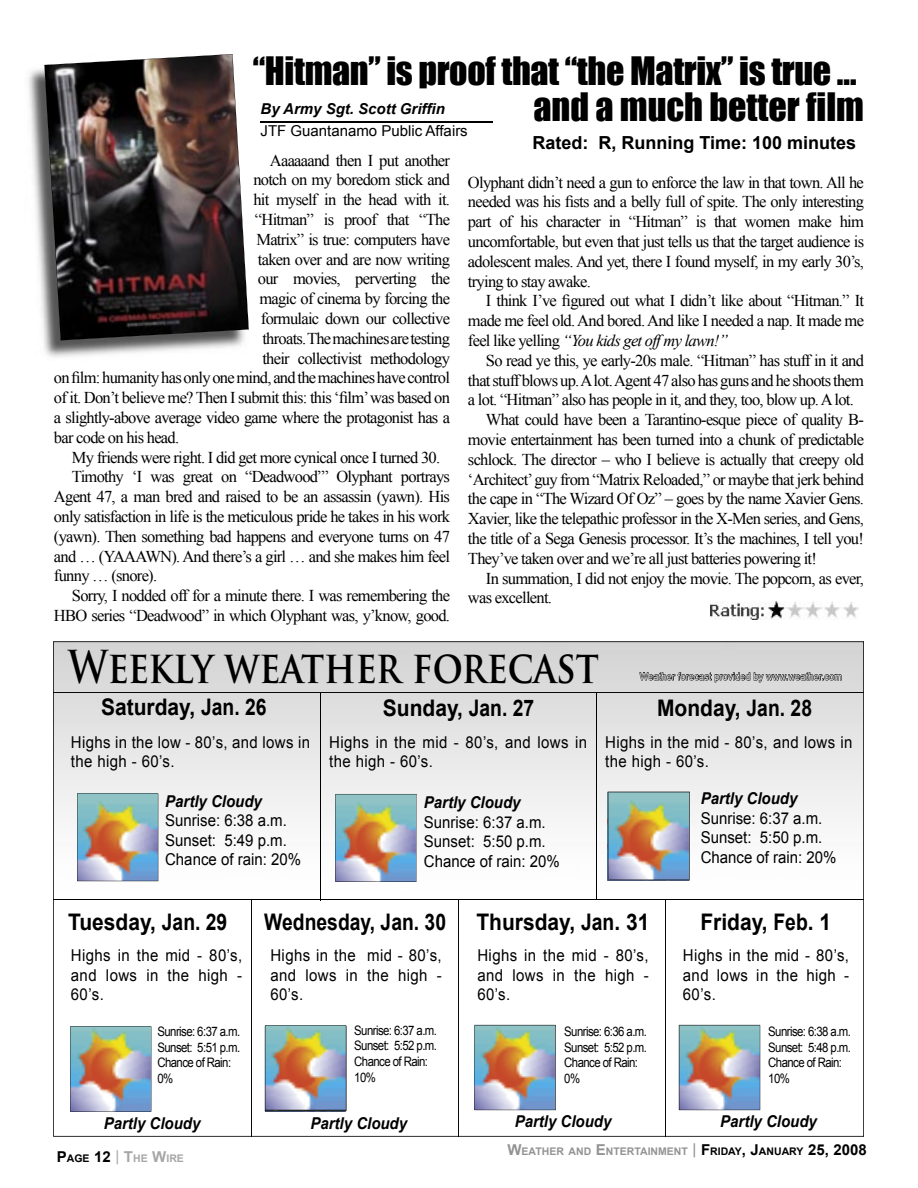
<style>
.page{position:relative;width:918px;height:1188px;background:#fff}
.page>*{position:absolute;margin:0;border:0;box-sizing:border-box;transform-origin:0 0}
.t1{font:700 44.25px "Trajan Pro";color:#000;scale:.82 1}
.t2{font:36px "Impact";letter-spacing:-.01em;color:#000}
.t3{font:700 22.8px "Arial";color:#000;scale:.92 1}
.t4{font:700 22.8px "Arial";color:#000;scale:.85 1}
.t5{font:700 18px "Arial";color:#000}
.t6{font:16.5px/19.8px "Times New Roman";letter-spacing:-.045em;color:#000;text-align:justify}
.t7{font:16.35px/19.6px "Arial";letter-spacing:.025em;color:#000;text-align:justify;scale:.92 1}
.t8{font:16.35px/19.6px "Arial";color:#000;scale:.92 1}
.t9{font:italic 700 16.35px "Arial";color:#000;scale:.92 1}
.t10{font:15px "Arial";color:#000}
.t11{font:italic 700 15px "Arial";color:#000}
.t12{font:13.05px/15.6px "Arial";letter-spacing:-.05em;color:#000;scale:.87 1}
.t13{font:700 10.5px "Arial";color:#939393}
.t14{font:700 10.5px "Arial";color:#a6a6a6}
.t15{font:9.75px "Arial";letter-spacing:.025em;color:#fff;scale:.92 1}
.s1{font-style:italic}
.s2{font-size:15px;color:#000}
.s3{color:#000}
.s4{font-weight:400;font-size:15px}
.s5{font-size:15px}
.s6{font-weight:400;font-size:15px;color:#8a8a8a}
</style>
<div class="page">
<img style="left:711px;top:602px;width:148px;height:17px">
<svg style="left:53px;top:641px;width:811px;height:496px"></svg>
<hr style="left:320px;top:693px;width:1px;height:207px;background:#000">
<hr style="left:596px;top:693px;width:1px;height:207px;background:#000">
<svg style="left:639px;top:671px;width:203px;height:15px;background:#959595"></svg>
<hr style="left:53px;top:900px;width:811px;height:1px;background:#000">
<hr style="left:665px;top:900px;width:1px;height:237px;background:#080808">
<hr style="left:458px;top:900px;width:1px;height:237px;background:#080808">
<hr style="left:251px;top:900px;width:1px;height:237px;background:#080808">
<hr style="left:53px;top:693px;width:811px;height:1px;background:#080808">
<img style="left:70px;top:1027px;width:81px;height:84px">
<img style="left:77px;top:794px;width:81px;height:87px">
<img style="left:336px;top:794px;width:81px;height:88px">
<img style="left:608px;top:792px;width:82px;height:88px">
<hr style="left:261px;top:121px;width:232px;height:2px;background:#000">
<img style="left:28px;top:69px;width:216px;height:288px">
<img style="left:44px;top:54px;width:205px;height:286px">
<img style="left:265px;top:1025px;width:81px;height:86px">
<img style="left:474px;top:1025px;width:82px;height:85px">
<img style="left:679px;top:1025px;width:81px;height:85px">
<h2 class="t2" style="left:253px;top:43px;width:605px">“Hitman” is proof that “the Matrix” is true …</h2>
<h2 class="t2" style="left:533px;top:79px;width:332px">and a much better film</h2>
<p class="t11" style="left:261px;top:99px;width:186px">By Army Sgt. Scott Griffin</p>
<p class="t10" style="left:261px;top:121px;width:209px">JTF Guantanamo Public Affairs</p>
<p class="t5" style="left:533px;top:131px;width:325px">Rated: R, Running Time: 100 minutes</p>
<p class="t6" style="left:270px;top:150px;width:182px">Aaaaaand then I put another</p>
<p class="t6" style="left:253px;top:170px;width:198px">notch on my boredom stick and</p>
<p class="t6" style="left:253px;top:190px;width:198px">hit myself in the head with it.</p>
<p class="t6" style="left:255px;top:209px;width:197px">“Hitman” is proof that “The</p>
<p class="t6" style="left:256px;top:229px;width:195px">Matrix” is true: computers have</p>
<p class="t6" style="left:258px;top:249px;width:194px">taken over and are now writing</p>
<p class="t6" style="left:258px;top:269px;width:194px">our movies, perverting the</p>
<p class="t6" style="left:259px;top:289px;width:192px">magic of cinema by forcing the</p>
<p class="t6" style="left:261px;top:308px;width:191px">formulaic down our collective</p>
<p class="t6" style="left:262px;top:328px;width:189px">throats. The machines are testing</p>
<p class="t6" style="left:262px;top:348px;width:189px">their collectivist methodology</p>
<p class="t6" style="left:54px;top:368px;width:397px">on film: humanity has only one mind, and the machines have control</p>
<p class="t6" style="left:54px;top:388px;width:398px">of it. Don’t believe me? Then I submit this: this ‘film’ was based on</p>
<p class="t6" style="left:54px;top:407px;width:397px">a slightly-above average video game where the protagonist has a</p>
<p class="t6" style="left:54px;top:427px;width:127px">bar code on his head.</p>
<p class="t6" style="left:72px;top:447px;width:370px">My friends were right. I did get more cynical once I turned 30.</p>
<p class="t6" style="left:72px;top:467px;width:379px">Timothy ‘I was great on “Deadwood”’ Olyphant portrays</p>
<p class="t6" style="left:54px;top:487px;width:398px">Agent 47, a man bred and raised to be an assassin (yawn). His</p>
<p class="t6" style="left:54px;top:506px;width:398px">only satisfaction in life is the meticulous pride he takes in his work</p>
<p class="t6" style="left:54px;top:526px;width:398px">(yawn). Then something bad happens and everyone turns on 47</p>
<p class="t6" style="left:54px;top:546px;width:397px">and … (YAAAWN). And there’s a girl … and she makes him feel</p>
<p class="t6" style="left:54px;top:566px;width:105px">funny … (snore).</p>
<p class="t6" style="left:72px;top:586px;width:380px">Sorry, I nodded off for a minute there. I was remembering the</p>
<p class="t6" style="left:54px;top:605px;width:398px">HBO series “Deadwood” in which Olyphant was, y’know, good.</p>
<p class="t6" style="left:468px;top:172px;width:398px">Olyphant didn’t need a gun to enforce the law in that town. All he needed was his fists and a belly full of spite. The only interesting part of his character in “Hitman” is that women make him uncomfortable, but even that just tells us that the target audience is adolescent males. And yet, there I found myself, in my early 30’s, trying to stay awake.</p>
<p class="t6" style="left:468px;top:291px;width:398px;text-indent:18px">I think I’ve figured out what I didn’t like about “Hitman.” It made me feel old. And bored. And like I needed a nap. It made me feel like yelling <span class="s1">“You kids get off my lawn!”</span></p>
<p class="t6" style="left:486px;top:350px;width:380px">So read ye this, ye early-20s male. “Hitman” has stuff in it and</p>
<p class="t6" style="left:468px;top:370px;width:397px">that stuff blows up. A lot. Agent 47 also has guns and he shoots them</p>
<p class="t6" style="left:468px;top:390px;width:387px">a lot. “Hitman” also has people in it, and they, too, blow up. A lot.</p>
<p class="t6" style="left:486px;top:409px;width:380px">What could have been a Tarantino-esque piece of quality B-</p>
<p class="t6" style="left:468px;top:429px;width:398px">movie entertainment has been turned into a chunk of predictable</p>
<p class="t6" style="left:468px;top:449px;width:398px">schlock. The director – who I believe is actually that creepy old</p>
<p class="t6" style="left:468px;top:469px;width:398px">‘Architect’ guy from “Matrix Reloaded,” or maybe that jerk behind</p>
<p class="t6" style="left:468px;top:489px;width:398px">the cape in “The Wizard Of Oz” – goes by the name Xavier Gens.</p>
<p class="t6" style="left:468px;top:508px;width:397px">Xavier, like the telepathic professor in the X-Men series, and Gens,</p>
<p class="t6" style="left:468px;top:528px;width:397px">the title of a Sega Genesis processor. It’s the machines, I tell you!</p>
<p class="t6" style="left:468px;top:548px;width:350px">They’ve taken over and we’re all just batteries powering it!</p>
<p class="t6" style="left:486px;top:568px;width:380px">In summation, I did not enjoy the movie. The popcorn, as ever,</p>
<p class="t6" style="left:468px;top:588px;width:86px">was excellent.</p>
<h1 class="t1" style="left:68px;top:639px;width:649px">Weekly weather forecast</h1>
<h3 class="t3" style="left:101px;top:692px;width:181px">Saturday, Jan. 26</h3>
<h3 class="t3" style="left:383px;top:693px;width:166px">Sunday, Jan. 27</h3>
<h3 class="t3" style="left:657px;top:693px;width:170px">Monday, Jan. 28</h3>
<p class="t7" style="left:71px;top:732px;width:261px">Highs in the low - 80’s, and lows in the high - 60’s.</p>
<p class="t7" style="left:329px;top:732px;width:282px">Highs in the mid - 80’s, and lows in the high - 60’s.</p>
<p class="t9" style="left:165px;top:790px;width:107px">Partly Cloudy</p>
<p class="t8" style="left:165px;top:811px;width:149px">Sunrise: 6:38 a.m.<br>Sunset: 5:49 p.m.<br>Chance of rain: 20%</p>
<p class="t15" style="left:640px;top:670px;width:221px">Weather forecast provided by www.weather.com</p>
<p class="t7" style="left:605px;top:732px;width:270px">Highs in the mid - 80’s, and lows in the high - 60’s.</p>
<p class="t9" style="left:701px;top:788px;width:107px">Partly Cloudy</p>
<p class="t8" style="left:701px;top:808px;width:149px">Sunrise: 6:37 a.m.<br>Sunset: 5:50 p.m.<br>Chance of rain: 20%</p>
<p class="t9" style="left:424px;top:792px;width:107px">Partly Cloudy</p>
<p class="t8" style="left:424px;top:812px;width:149px">Sunrise: 6:37 a.m.<br>Sunset: 5:50 p.m.<br>Chance of rain: 20%</p>
<h3 class="t3" style="left:68px;top:907px;width:175px">Tuesday, Jan. 29</h3>
<p class="t7" style="left:71px;top:946px;width:188px">Highs in the mid - 80’s, and lows in the high - 60’s.</p>
<p class="t12" style="left:157px;top:1024px;width:97px">Sunrise: 6:37 a.m.<br>Sunset: 5:51 p.m.<br>Chance of Rain:<br>0%</p>
<p class="t9" style="left:104px;top:1113px;width:107px">Partly Cloudy</p>
<p class="t14" style="left:57px;top:1151px;width:129px"><span class="s2">P</span><span class="s3">AGE</span> <span class="s2">12</span> <span class="s4">|</span> <span class="s5">T</span>HE <span class="s5">W</span>IRE</p>
<h3 class="t4" style="left:264px;top:907px;width:215px">Wednesday, Jan. 30</h3>
<p class="t7" style="left:270px;top:946px;width:188px">Highs in the mid - 80’s, and lows in the high - 60’s.</p>
<p class="t12" style="left:354px;top:1023px;width:97px">Sunrise: 6:37 a.m.<br>Sunset: 5:52 p.m.<br>Chance of Rain:<br>10%</p>
<p class="t9" style="left:310px;top:1112px;width:107px">Partly Cloudy</p>
<h3 class="t3" style="left:476px;top:907px;width:189px">Thursday, Jan. 31</h3>
<p class="t7" style="left:477px;top:946px;width:188px">Highs in the mid - 80’s, and lows in the high - 60’s.</p>
<p class="t12" style="left:564px;top:1024px;width:97px">Sunrise: 6:36 a.m.<br>Sunset: 5:52 p.m.<br>Chance of Rain:<br>0%</p>
<p class="t9" style="left:515px;top:1111px;width:107px">Partly Cloudy</p>
<h3 class="t3" style="left:700px;top:907px;width:144px">Friday, Feb. 1</h3>
<p class="t7" style="left:683px;top:946px;width:182px">Highs in the mid - 80’s, and lows in the high - 60’s.</p>
<p class="t12" style="left:768px;top:1024px;width:97px">Sunrise: 6:38 a.m.<br>Sunset: 5:48 p.m.<br>Chance of Rain:<br>10%</p>
<p class="t9" style="left:720px;top:1111px;width:107px">Partly Cloudy</p>
<p class="t13" style="left:507px;top:1144px;width:361px"><span class="s5">W</span>EATHER AND <span class="s5">E</span>NTERTAINMENT <span class="s6">|</span> <span class="s2">F</span><span class="s3">RIDAY</span><span class="s2">, J</span><span class="s3">ANUARY</span> <span class="s2">25, 2008</span></p>
</div>
